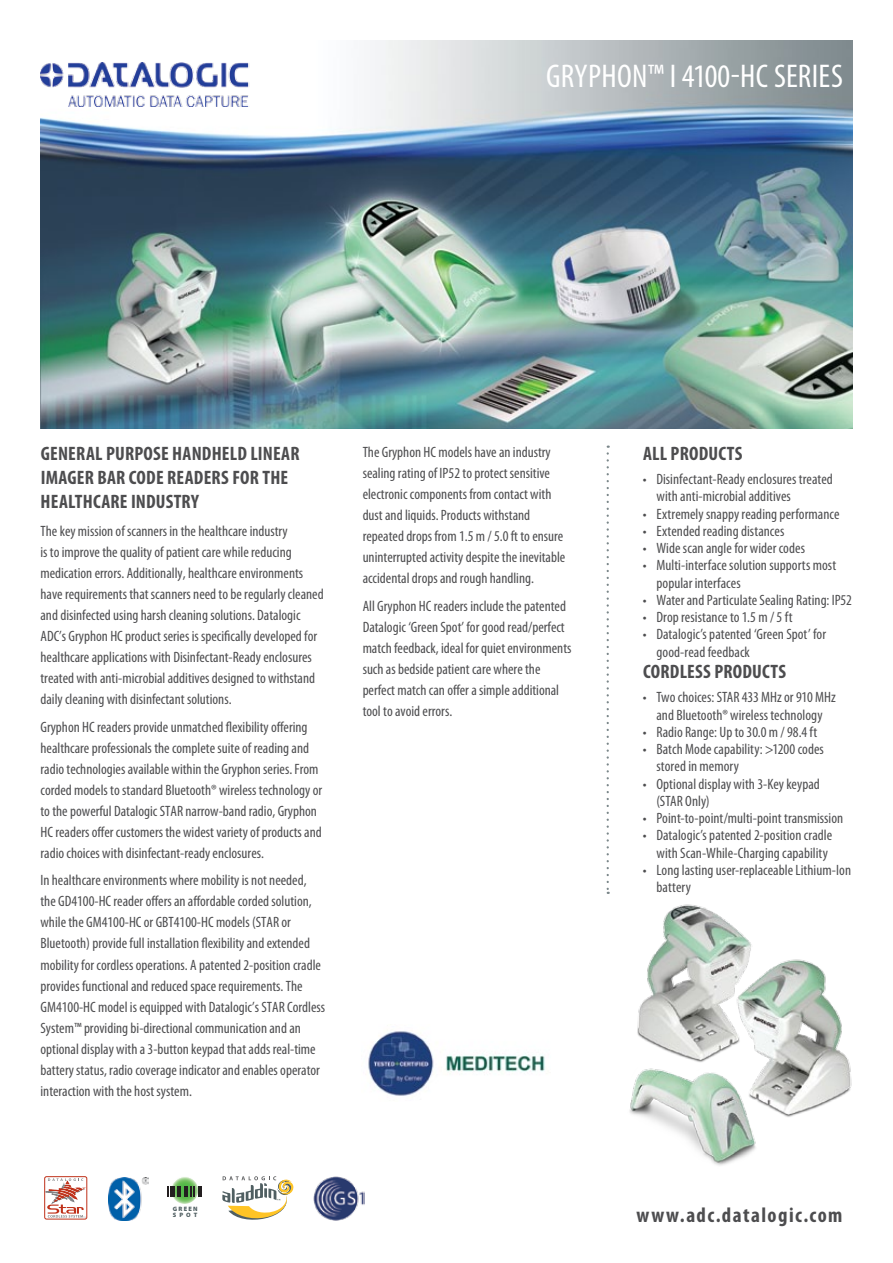
<style>
.page{position:relative;width:893px;height:1263px;background:#fff}
.page>*{position:absolute;margin:0;border:0;box-sizing:border-box;transform-origin:0 0}
.t1{font:condensed 33px "Myriad Pro";letter-spacing:-.015em;color:#fff}
.t2{font:700 condensed 21px "Myriad Pro";letter-spacing:.08em;color:#4d4d4f}
.t3{font:700 condensed 19.5px/24px "Myriad Pro";letter-spacing:.01em;color:#4d4d4f}
.t4{font:condensed 15px/21px "Myriad Pro";color:#4d4d4f}
.t5{font:900 6.3px/6.3px "Myriad Pro";letter-spacing:.2em;color:#505f62}
</style>
<div class="page">
<img style="left:40px;top:41px;width:812px;height:387px">
<img style="left:40px;top:63px;width:220px;height:43px">
<svg style="left:607px;top:446px;width:2px;height:448px"></svg>
<img style="left:313px;top:1176px;width:52px;height:45px">
<svg style="left:222px;top:1176px;width:72px;height:44px"></svg>
<div style="left:44px;top:1176px;width:43px;height:43px;border:1px solid #bf311a;border-radius:2px"></div>
<svg style="left:44px;top:1178px;width:42px;height:40px"></svg>
<img style="left:108px;top:1178px;width:40px;height:43px">
<svg style="left:171px;top:1176px;width:27px;height:28px"></svg>
<svg style="left:167px;top:1186px;width:8px;height:11px"></svg>
<hr style="left:177px;top:1186px;width:4px;height:11px;background:#231f20">
<svg style="left:184px;top:1186px;width:17px;height:11px"></svg>
<img style="left:629px;top:904px;width:223px;height:262px">
<img style="left:368px;top:1031px;width:177px;height:65px">
<h1 class="t1" style="left:546px;top:56px;width:240px">gryphon™ i 4100-hc series</h1>
<h3 class="t3" style="left:41px;top:441px;width:260px">GENERAL PURPOSE HANDHELD LINEAR<br>IMAGER BAR CODE READERS FOR THE<br>HEALTHCARE INDUSTRY</h3>
<p class="t4" style="left:40px;top:520px;width:285px">The key mission of scanners in the healthcare industry<br>is to improve the quality of patient care while reducing medication errors. Additionally, healthcare environments have requirements that scanners need to be regularly cleaned and disinfected using harsh cleaning solutions. Datalogic ADC’s Gryphon HC product series is specifically developed for healthcare applications with Disinfectant-Ready enclosures treated with anti-microbial additives designed to withstand daily cleaning with disinfectant solutions.</p>
<p class="t4" style="left:40px;top:716px;width:283px">Gryphon HC readers provide unmatched flexibility offering healthcare professionals the complete suite of reading and radio technologies available within the Gryphon series. From corded models to standard Bluetooth® wireless technology or to the powerful Datalogic STAR narrow-band radio, Gryphon HC readers offer customers the widest variety of products and radio choices with disinfectant-ready enclosures.</p>
<p class="t4" style="left:40px;top:870px;width:286px">In healthcare environments where mobility is not needed, the GD4100-HC reader offers an affordable corded solution, while the GM4100-HC or GBT4100-HC models (STAR or Bluetooth) provide full installation flexibility and extended mobility for cordless operations. A patented 2-position cradle provides functional and reduced space requirements. The GM4100-HC model is equipped with Datalogic’s STAR Cordless System™ providing bi-directional communication and an optional display with a 3-button keypad that adds real-time battery status, radio coverage indicator and enables operator interaction with the host system.</p>
<p class="t4" style="left:363px;top:441px;width:204px">The Gryphon HC models have an industry sealing rating of IP52 to protect sensitive electronic components from contact with dust and liquids. Products withstand repeated drops from 1.5 m / 5.0 ft to ensure uninterrupted activity despite the inevitable accidental drops and rough handling.</p>
<p class="t4" style="left:363px;top:595px;width:210px">All Gryphon HC readers include the patented Datalogic ‘Green Spot’ for good read/perfect match feedback, ideal for quiet environments such as bedside patient care where the perfect match can offer a simple additional tool to avoid errors.</p>
<p class="t5" style="left:173px;top:1205px;width:26px">GREEN<br>SPOT</p>
<h3 class="t3" style="left:643px;top:441px;width:101px">ALL PRODUCTS</h3>
<p class="t4" style="left:656px;top:470px;width:178px;line-height:17.2px;text-indent:-14px">• Disinfectant-Ready enclosures treated with anti-microbial additives</p>
<p class="t4" style="left:643px;top:503px;width:198px">• Extremely snappy reading performance</p>
<p class="t4" style="left:643px;top:520px;width:143px">• Extended reading distances</p>
<p class="t4" style="left:643px;top:537px;width:164px">• Wide scan angle for wider codes</p>
<p class="t4" style="left:656px;top:557px;width:181px;line-height:17.2px;text-indent:-14px">• Multi-interface solution supports most popular interfaces</p>
<p class="t4" style="left:643px;top:589px;width:211px">• Water and Particulate Sealing Rating: IP52</p>
<p class="t4" style="left:643px;top:606px;width:151px">• Drop resistance to 1.5 m / 5 ft</p>
<p class="t4" style="left:656px;top:625px;width:171px;line-height:18px;text-indent:-14px">• Datalogic’s patented ‘Green Spot’ for good-read feedback</p>
<h3 class="t3" style="left:643px;top:659px;width:145px">CORDLESS PRODUCTS</h3>
<p class="t4" style="left:643px;top:689px;width:194px;line-height:17.2px;text-align:center">• Two choices: STAR 433 MHz or 910 MHz and Bluetooth® wireless technology</p>
<p class="t4" style="left:643px;top:721px;width:176px">• Radio Range: Up to 30.0 m / 98.4 ft</p>
<p class="t4" style="left:656px;top:740px;width:169px;line-height:17.2px;text-indent:-14px">• Batch Mode capability: &gt;1200 codes stored in memory</p>
<p class="t4" style="left:656px;top:775px;width:165px;line-height:17.2px;text-indent:-14px">• Optional display with 3-Key keypad (STAR Only)</p>
<p class="t4" style="left:643px;top:807px;width:202px">• Point-to-point/multi-point transmission</p>
<p class="t4" style="left:643px;top:827px;width:191px;line-height:17.2px;text-align:right">• Datalogic’s patented 2-position cradle with Scan-While-Charging capability</p>
<p class="t4" style="left:656px;top:861px;width:196px;line-height:17.2px;text-indent:-14px">• Long lasting user-replaceable Lithium-Ion battery</p>
<h2 class="t2" style="left:636px;top:1201px;width:208px">WWW.ADC.DATALOGIC.COM</h2>
</div>
